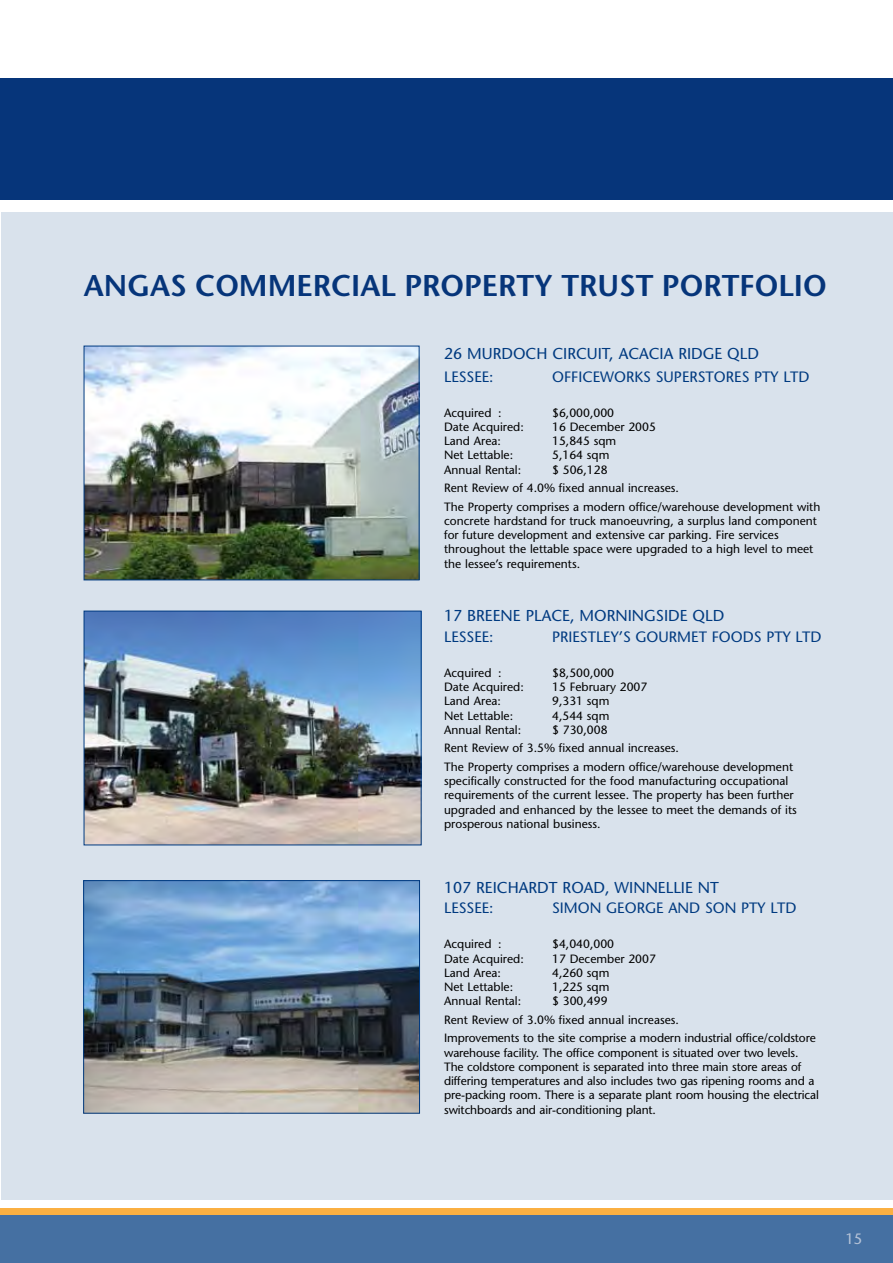
<style>
.page{position:relative;width:893px;height:1263px;background:#fff}
.page>*{position:absolute;margin:0;border:0;box-sizing:border-box;transform-origin:0 0}
.t1{font:600 30px "Stone Sans";color:#06357a}
.t2{font:15.75px "Stone Sans";color:#003a80}
.t3{font:15px "Stone Sans";color:#003a80}
.t4{font:15px "Stone Sans";color:#b4c2d7}
.t5{font:12px/14.2px "Stone Sans";color:#000}
</style>
<div class="page">
<div style="left:0;top:78px;width:893px;height:122px;background:#06357a"></div>
<div style="left:1px;top:1215px;width:892px;height:48px;background:#4570a2"></div>
<div style="left:1px;top:1208px;width:892px;height:7px;background:#fbb042"></div>
<div style="left:1px;top:213px;width:892px;height:987px;background:#d9e2ec"></div>
<img style="left:86px;top:348px;width:331px;height:230px">
<div style="left:84px;top:346px;width:335px;height:234px;border:1px solid #003a80"></div>
<img style="left:85px;top:882px;width:333px;height:229px">
<div style="left:83px;top:880px;width:337px;height:233px;border:1px solid #003a80"></div>
<img style="left:86px;top:613px;width:333px;height:230px">
<div style="left:84px;top:611px;width:337px;height:234px;border:1px solid #003a80"></div>
<h1 class="t1" style="left:84px;top:267px;width:744px">ANGAS COMMERCIAL PROPERTY TRUST PORTFOLIO</h1>
<h2 class="t2" style="left:444px;top:345px;width:50px">26 Murdoch</h2>
<h2 class="t2" style="left:552px;top:345px;width:20px">Circuit</h2>
<h2 class="t2" style="left:609px;top:345px;width:29px">, Acacia</h2>
<h2 class="t2" style="left:678px;top:345px;width:19px">Ridge</h2>
<h2 class="t2" style="left:727px;top:345px;width:33px">QLD</h2>
<p class="t3" style="left:444px;top:368px;width:16px">Lessee</p>
<p class="t3" style="left:489px;top:368px;width:6px">:</p>
<p class="t3" style="left:552px;top:368px;width:22px">Officeworks</p>
<p class="t3" style="left:656px;top:368px;width:18px">Superstores</p>
<p class="t3" style="left:754px;top:368px;width:47px">Pty Ltd</p>
<p class="t5" style="left:444px;top:405px;width:59px">Acquired :</p>
<p class="t5" style="left:552px;top:405px;width:63px">$6,000,000</p>
<p class="t5" style="left:444px;top:420px;width:81px">Date Acquired:</p>
<p class="t5" style="left:552px;top:420px;width:105px">16 December 2005</p>
<p class="t5" style="left:444px;top:434px;width:58px">Land Area:</p>
<p class="t5" style="left:552px;top:434px;width:66px">15,845 sqm</p>
<p class="t5" style="left:444px;top:448px;width:71px">Net Lettable:</p>
<p class="t5" style="left:552px;top:448px;width:59px">5,164 sqm</p>
<p class="t5" style="left:444px;top:462px;width:79px">Annual Rental:</p>
<p class="t5" style="left:444px;top:460px;width:378px;line-height:18.5px;text-indent:108px">$ 506,128<br>Rent Review of 4.0% fixed annual increases.<br>The Property comprises a modern office/warehouse development with</p>
<p class="t5" style="left:444px;top:514px;width:374px">concrete hardstand for truck manoeuvring, a surplus land component for future development and extensive car parking. Fire services throughout the lettable space were upgraded to a high level to meet the lessee’s requirements.</p>
<h2 class="t2" style="left:444px;top:606px;width:42px">17 Breene</h2>
<h2 class="t2" style="left:526px;top:606px;width:18px">Place</h2>
<h2 class="t2" style="left:570px;top:606px;width:35px">, Morningside</h2>
<h2 class="t2" style="left:693px;top:606px;width:33px">QLD</h2>
<p class="t3" style="left:444px;top:628px;width:16px">Lessee</p>
<p class="t3" style="left:489px;top:628px;width:6px">:</p>
<p class="t3" style="left:552px;top:628px;width:17px">Priestley</p>
<p class="t3" style="left:619px;top:628px;width:39px">’s Gourmet</p>
<p class="t3" style="left:712px;top:628px;width:19px">Foods</p>
<p class="t3" style="left:766px;top:628px;width:47px">Pty Ltd</p>
<p class="t5" style="left:444px;top:666px;width:59px">Acquired :</p>
<p class="t5" style="left:552px;top:666px;width:63px">$8,500,000</p>
<p class="t5" style="left:444px;top:680px;width:81px">Date Acquired:</p>
<p class="t5" style="left:552px;top:680px;width:97px">15 February 2007</p>
<p class="t5" style="left:444px;top:694px;width:58px">Land Area:</p>
<p class="t5" style="left:552px;top:694px;width:59px">9,331 sqm</p>
<p class="t5" style="left:444px;top:708px;width:71px">Net Lettable:</p>
<p class="t5" style="left:552px;top:708px;width:59px">4,544 sqm</p>
<p class="t5" style="left:444px;top:722px;width:79px">Annual Rental:</p>
<p class="t5" style="left:444px;top:720px;width:351px;line-height:18.5px;text-indent:108px">$ 730,008<br>Rent Review of 3.5% fixed annual increases.<br>The Property comprises a modern office/warehouse development</p>
<p class="t5" style="left:444px;top:774px;width:354px">specifically constructed for the food manufacturing occupational requirements of the current lessee. The property has been further upgraded and enhanced by the lessee to meet the demands of its prosperous national business.</p>
<h2 class="t2" style="left:444px;top:878px;width:51px">107 Reichardt</h2>
<h2 class="t2" style="left:563px;top:878px;width:21px">Road</h2>
<h2 class="t2" style="left:605px;top:878px;width:33px">, Winnellie</h2>
<h2 class="t2" style="left:698px;top:878px;width:23px">NT</h2>
<p class="t3" style="left:444px;top:899px;width:16px">Lessee</p>
<p class="t3" style="left:489px;top:899px;width:6px">:</p>
<p class="t3" style="left:552px;top:899px;width:19px">Simon</p>
<p class="t3" style="left:606px;top:899px;width:22px">George</p>
<p class="t3" style="left:668px;top:899px;width:12px">and</p>
<p class="t3" style="left:705px;top:899px;width:83px">Son Pty Ltd</p>
<p class="t5" style="left:444px;top:937px;width:59px">Acquired :</p>
<p class="t5" style="left:552px;top:937px;width:63px">$4,040,000</p>
<p class="t5" style="left:444px;top:951px;width:81px">Date Acquired:</p>
<p class="t5" style="left:552px;top:951px;width:105px">17 December 2007</p>
<p class="t5" style="left:444px;top:966px;width:58px">Land Area:</p>
<p class="t5" style="left:552px;top:966px;width:59px">4,260 sqm</p>
<p class="t5" style="left:444px;top:980px;width:71px">Net Lettable:</p>
<p class="t5" style="left:552px;top:980px;width:59px">1,225 sqm</p>
<p class="t5" style="left:444px;top:994px;width:79px">Annual Rental:</p>
<p class="t5" style="left:444px;top:992px;width:373px;line-height:18.5px;text-indent:108px">$ 300,499<br>Rent Review of 3.0% fixed annual increases.<br>Improvements to the site comprise a modern industrial office/coldstore</p>
<p class="t5" style="left:444px;top:1045px;width:376px">warehouse facility. The office component is situated over two levels.<br>The coldstore component is separated into three main store areas of differing temperatures and also includes two gas ripening rooms and a pre-packing room. There is a separate plant room housing the electrical switchboards and air-conditioning plant.</p>
<p class="t4" style="left:845px;top:1229px;width:19px">15</p>
</div>
